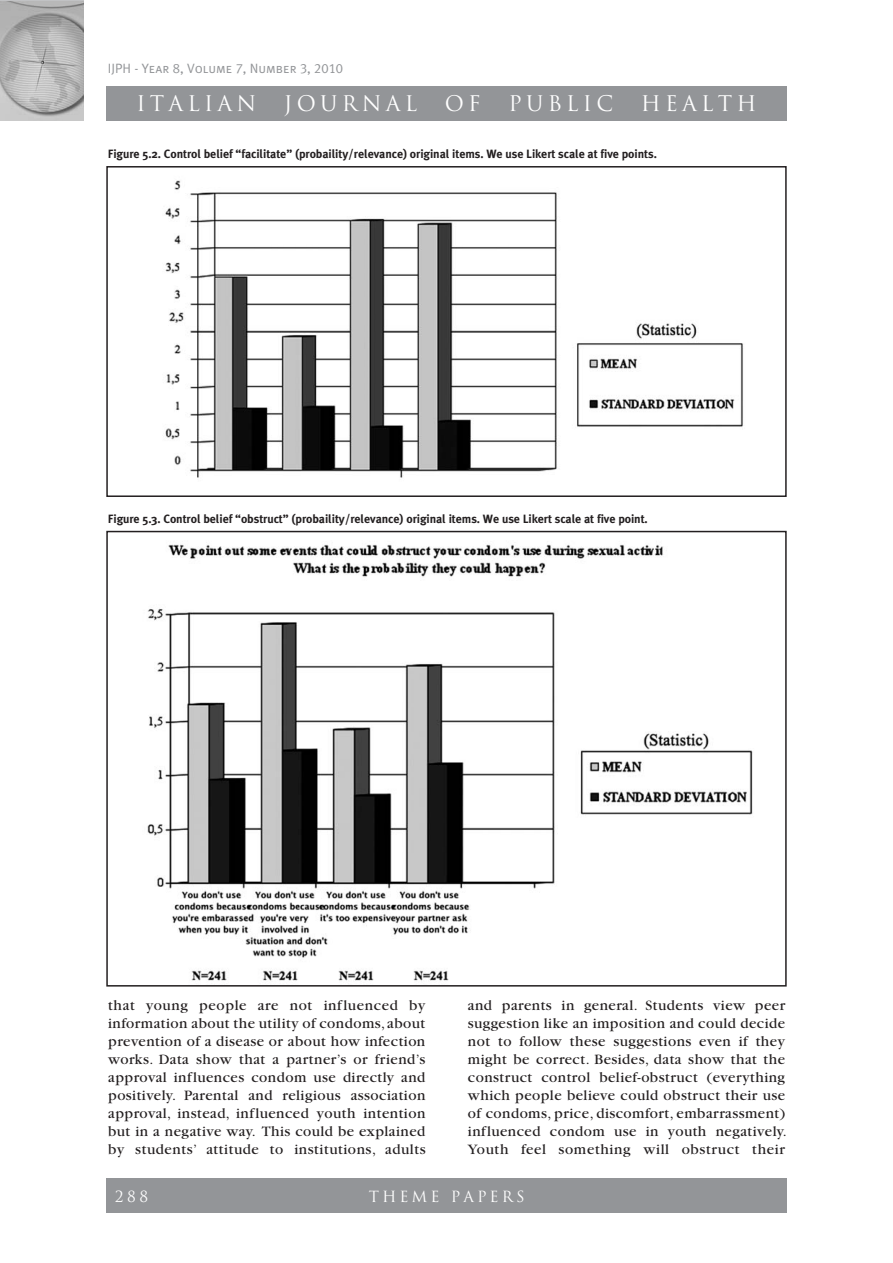
<style>
.page{position:relative;width:893px;height:1263px;background:#fff}
.page>*{position:absolute;margin:0;border:0;box-sizing:border-box;transform-origin:0 0}
.t1{font:21px "Trajan";letter-spacing:.2em;color:#fff}
.t2{font:15px/18px "Garamond";letter-spacing:.035em;color:#231f20;text-align:justify}
.t3{font:15px "Trajan";letter-spacing:.2em;color:#fff}
.t4{font:13.5px "Meta Plus Normal Caps";color:#939598}
.t5{font:700 12px "Meta Plus";letter-spacing:-.005em;color:#231f20}
</style>
<div class="page">
<div style="left:0;top:0;width:84px;height:5px;background:#c1c2c4"></div>
<img style="left:0;top:1px;width:84px;height:119px">
<div style="left:106px;top:1179px;width:681px;height:34px;background:#939598"></div>
<div style="left:106px;top:86px;width:681px;height:34px;background:#939598"></div>
<img style="left:165px;top:180px;width:578px;height:298px">
<div style="left:106px;top:166px;width:681px;height:331px;border:2px solid #231f20"></div>
<img style="left:147px;top:544px;width:606px;height:437px">
<div style="left:106px;top:531px;width:681px;height:455px;border:2px solid #231f20"></div>
<p class="t4" style="left:108px;top:60px;width:237px">IJPH - Year 8, Volume 7, Number 3, 2010</p>
<h1 class="t1" style="left:136px;top:91px;width:121px">ITALIAN</h1>
<h1 class="t1" style="left:284px;top:91px;width:135px">JOURNAL</h1>
<h1 class="t1" style="left:445px;top:91px;width:37px">OF</h1>
<h1 class="t1" style="left:508px;top:91px;width:106px">PUBLIC</h1>
<h1 class="t1" style="left:641px;top:91px;width:117px">HEALTH</h1>
<p class="t5" style="left:108px;top:147px;width:551px">Figure 5.2. Control belief “facilitate” (probaility/relevance) original items. We use Likert scale at five points.</p>
<p class="t5" style="left:108px;top:512px;width:541px">Figure 5.3. Control belief “obstruct” (probaility/relevance) original items. We use Likert scale at five point.</p>
<p class="t2" style="left:108px;top:996px;width:319px">that young people are not influenced by information about the utility of condoms, about prevention of a disease or about how infection works. Data show that a partner’s or friend’s approval influences condom use directly and positively. Parental and religious association approval, instead, influenced youth intention but in a negative way. This could be explained by students’ attitude to institutions, adults</p>
<p class="t2" style="left:468px;top:996px;width:320px">and parents in general. Students view peer suggestion like an imposition and could decide not to follow these suggestions even if they might be correct. Besides, data show that the construct control belief-obstruct (everything which people believe could obstruct their use of condoms, price, discomfort, embarrassment) influenced condom use in youth negatively.<br>Youth feel something will obstruct their</p>
<p class="t3" style="left:115px;top:1187px;width:35px">288</p>
<p class="t3" style="left:369px;top:1187px;width:157px">THEME PAPERS</p>
</div>
